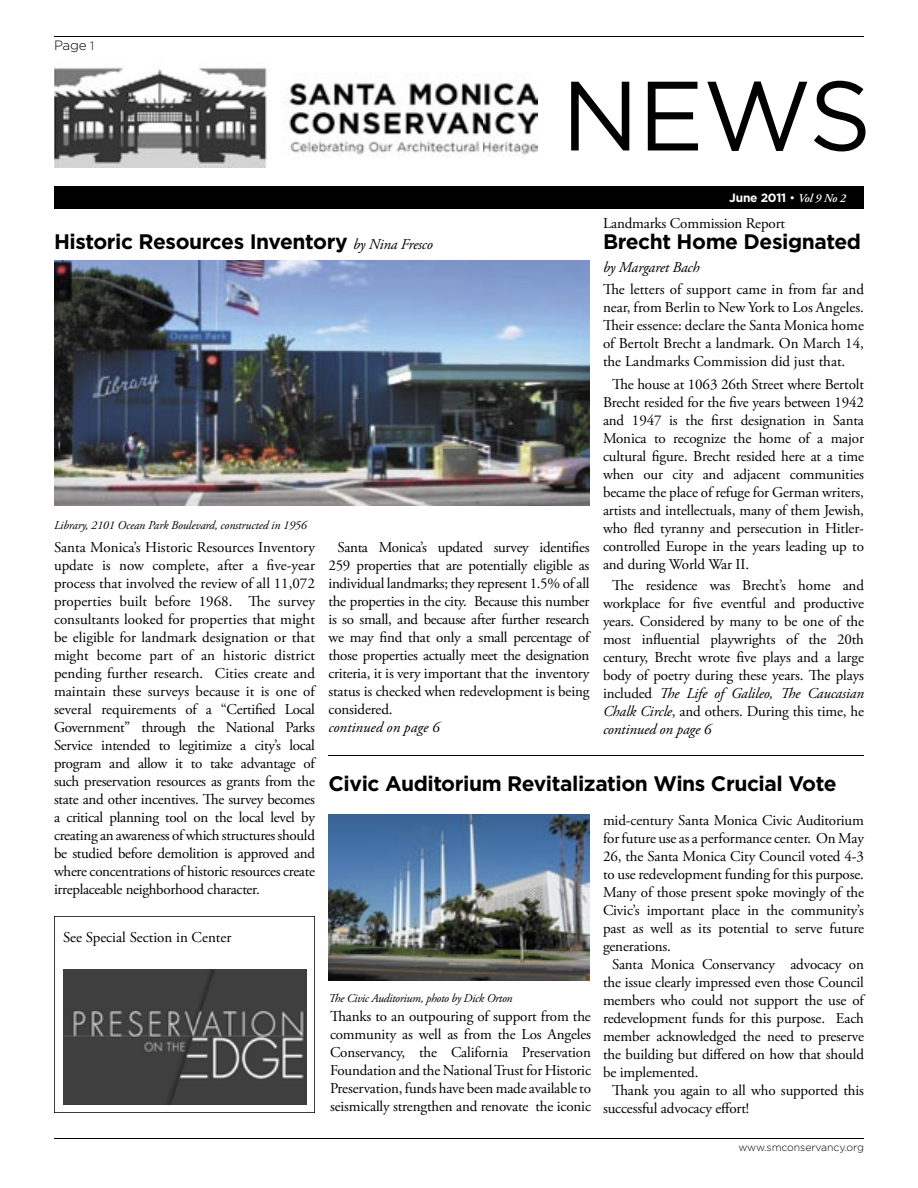
<style>
.page{position:relative;width:918px;height:1188px;background:#fff}
.page>*{position:absolute;margin:0;border:0;box-sizing:border-box;transform-origin:0 0}
.t1{font:98.25px "Gotham";color:#000}
.t2{font:700 21px "Gotham";letter-spacing:-.02em;color:#000}
.t3{font:15px/18px "Adobe Garamond Pro";letter-spacing:-.01em;color:#000;text-align:justify}
.t4{font:italic 15px "Adobe Garamond Pro";color:#000}
.t5{font:300 13.5px "Gotham";color:#000}
.t6{font:italic 12px "Adobe Garamond Pro";letter-spacing:-.015em;color:#000}
.t7{font:700 12px "Gotham";letter-spacing:-.02em;color:#fff}
.t8{font:300 10.5px "Gotham";letter-spacing:-.01em;color:#000}
.s1{font-size:12px}
.s2{font-weight:400}
.s3{font-family:"Adobe Garamond";font-weight:600;font-style:italic}
.s4{font-style:italic}
.s5{font-family:"Adobe Garamond Pro";font-weight:400;font-style:italic;font-size:15px}
</style>
<div class="page">
<svg style="left:54px;top:916px;width:261px;height:197px"></svg>
<img style="left:54px;top:261px;width:536px;height:244px">
<hr style="left:54px;top:1138px;width:810px;height:1px;background:#000">
<hr style="left:54px;top:36px;width:810px;height:1px;background:#000">
<img style="left:54px;top:67px;width:484px;height:100px">
<div style="left:54px;top:187px;width:810px;height:22px;background:#000"></div>
<img style="left:63px;top:970px;width:243px;height:135px">
<img style="left:328px;top:814px;width:262px;height:167px">
<hr style="left:329px;top:755px;width:535px;height:1px;background:#000">
<p class="t5" style="left:54px;top:38px;width:42px">Page <span class="s1">1</span></p>
<h1 class="t1" style="left:561px;top:61px;width:312px">NEWS</h1>
<p class="t7" style="left:729px;top:191px;width:118px">June 2011 <span class="s2">•</span> <span class="s3">Vol 9 No 2</span></p>
<p class="t3" style="left:603px;top:215px;width:184px">Landmarks Commission Report</p>
<h2 class="t2" style="left:603px;top:229px;width:260px">Brecht Home Designated</h2>
<p class="t4" style="left:603px;top:258px;width:98px">by Margaret Bach</p>
<p class="t3" style="left:603px;top:281px;width:263px">The letters of support came in from far and near, from Berlin to New York to Los Angeles.<br>Their essence: declare the Santa Monica home of Bertolt Brecht a landmark. On March 14, the Landmarks Commission did just that.</p>
<p class="t3" style="left:603px;top:376px;width:263px;text-indent:9px">The house at 1063 26th Street where Bertolt Brecht resided for the five years between 1942 and 1947 is the first designation in Santa Monica to recognize the home of a major cultural figure. Brecht resided here at a time when our city and adjacent communities became the place of refuge for German writers, artists and intellectuals, many of them Jewish, who fled tyranny and persecution in Hitler&shy;controlled Europe in the years leading up to and during World War II.</p>
<p class="t3" style="left:603px;top:577px;width:263px;text-indent:9px">The residence was Brecht’s home and workplace for five eventful and productive years. Considered by many to be one of the most influential playwrights of the 20th century, Brecht wrote five plays and a large body of poetry during these years. The plays included <span class="s4">The Life of Galileo, The Caucasian Chalk Circle</span>, and others. During this time, he <span class="s4">continued on page 6</span></p>
<h2 class="t2" style="left:54px;top:229px;width:380px">Historic Resources Inventory <span class="s5">by Nina Fresco</span></h2>
<p class="t6" style="left:54px;top:518px;width:254px">Library, 2101 Ocean Park Boulevard, constructed in 1956</p>
<p class="t3" style="left:328px;top:539px;width:263px;text-indent:9px">Santa Monica’s updated survey identifies 259 properties that are potentially eligible as individual landmarks; they represent 1.5% of all the properties in the city. Because this number is so small, and because after further research we may find that only a small percentage of those properties actually meet the designation criteria, it is very important that the inventory status is checked when redevelopment is being considered.</p>
<p class="t4" style="left:328px;top:718px;width:113px">continued on page 6</p>
<p class="t3" style="left:54px;top:539px;width:263px">Santa Monica’s Historic Resources Inventory update is now complete, after a five-year process that involved the review of all 11,072 properties built before 1968. The survey consultants looked for properties that might be eligible for landmark designation or that might become part of an historic district pending further research. Cities create and maintain these surveys because it is one of several requirements of a “Certified Local Government” through the National Parks Service intended to legitimize a city’s local program and allow it to take advantage of such preservation resources as grants from the state and other incentives. The survey becomes a critical planning tool on the local level by creating an awareness of which structures should be studied before demolition is approved and where concentrations of historic resources create irreplaceable neighborhood character.</p>
<h2 class="t2" style="left:328px;top:772px;width:510px">Civic Auditorium Revitalization Wins Crucial Vote</h2>
<p class="t3" style="left:603px;top:812px;width:262px">mid-century Santa Monica Civic Auditorium</p>
<p class="t3" style="left:603px;top:830px;width:262px">for future use as a performance center. On May</p>
<p class="t3" style="left:603px;top:848px;width:262px">26, the Santa Monica City Council voted 4-3</p>
<p class="t3" style="left:603px;top:866px;width:262px">to use redevelopment funding for this purpose.</p>
<p class="t3" style="left:603px;top:884px;width:262px">Many of those present spoke movingly of the</p>
<p class="t3" style="left:603px;top:902px;width:262px">Civic’s important place in the community’s</p>
<p class="t3" style="left:603px;top:920px;width:262px">past as well as its potential to serve future</p>
<p class="t3" style="left:603px;top:938px;width:70px">generations.</p>
<p class="t3" style="left:612px;top:956px;width:253px">Santa Monica Conservancy advocacy on</p>
<p class="t3" style="left:603px;top:974px;width:262px">the issue clearly impressed even those Council</p>
<p class="t3" style="left:603px;top:992px;width:262px">members who could not support the use of</p>
<p class="t3" style="left:603px;top:1010px;width:263px">redevelopment funds for this purpose. Each</p>
<p class="t3" style="left:603px;top:1028px;width:262px">member acknowledged the need to preserve</p>
<p class="t3" style="left:603px;top:1046px;width:262px">the building but differed on how that should</p>
<p class="t3" style="left:603px;top:1064px;width:97px">be implemented.</p>
<p class="t3" style="left:612px;top:1082px;width:253px">Thank you again to all who supported this</p>
<p class="t3" style="left:603px;top:1100px;width:148px">successful advocacy effort!</p>
<p class="t3" style="left:63px;top:928px;width:170px">See Special Section in Center</p>
<p class="t6" style="left:328px;top:991px;width:186px">The Civic Auditorium, photo by Dick Orton</p>
<p class="t3" style="left:330px;top:1008px;width:263px">Thanks to an outpouring of support from the community as well as from the Los Angeles Conservancy, the California Preservation Foundation and the National Trust for Historic Preservation, funds have been made available to seismically strengthen and renovate the iconic</p>
<p class="t8" style="left:738px;top:1141px;width:127px">www.smconservancy.org</p>
</div>
